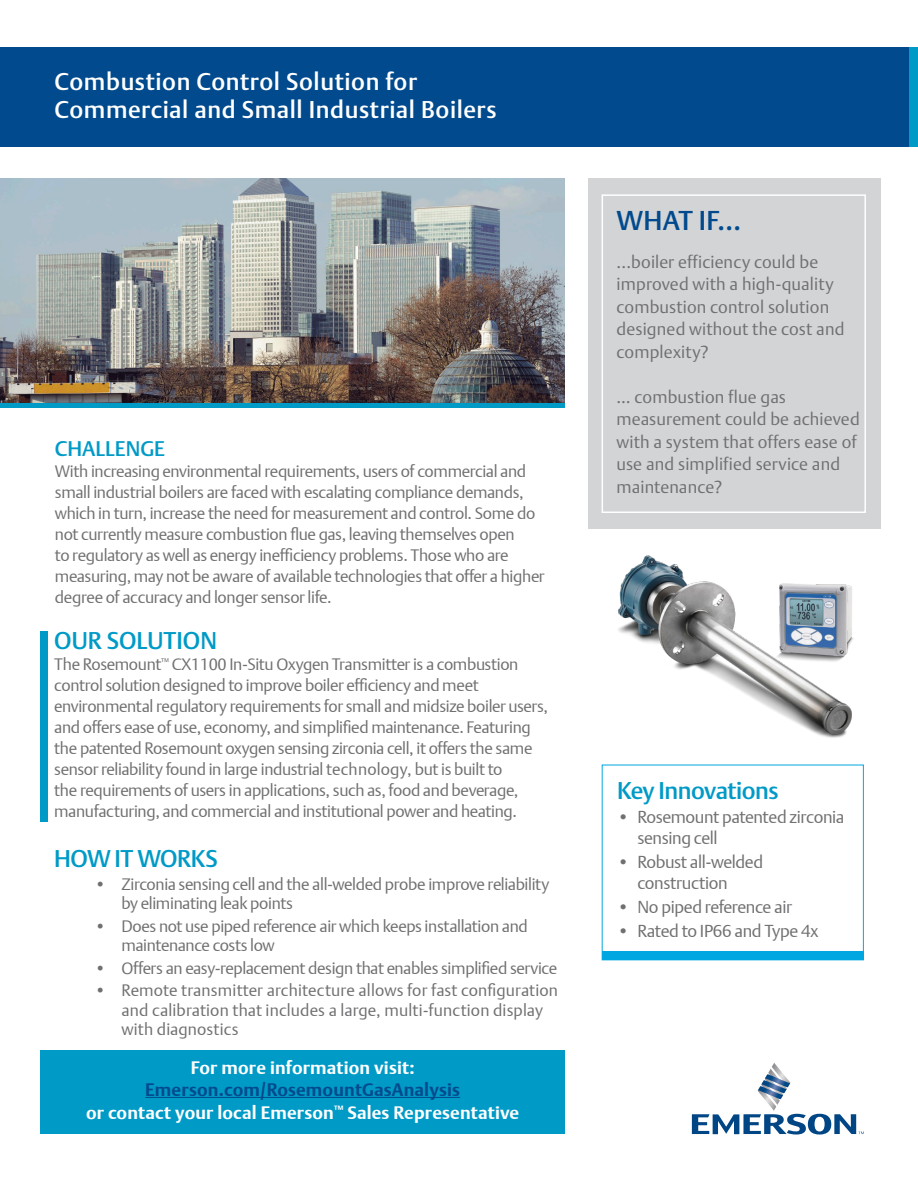
<style>
.page{position:relative;width:918px;height:1188px;background:#fff}
.page>*{position:absolute;margin:0;border:0;box-sizing:border-box;transform-origin:0 0}
.t1{font:27px "DTL Argo T Medium";letter-spacing:.01em;color:#004a8d}
.t2{font:24px/28.8px "DTL Argo T Medium";letter-spacing:.025em;color:#fff}
.t3{font:500 24px "DTL Argo T";letter-spacing:-.02em;color:#009ac7}
.t4{font:500 24px "DTL Argo T";color:#009ac7}
.t5{font:500 21px "DTL Argo T";color:#009ac7}
.t6{font:700 18px/22.5px "DTL Argo T";letter-spacing:.01em;color:#fff;text-align:center}
.t7{font:300 17.25px/22.5px "DTL Argo T";letter-spacing:.01em;color:#707073}
.t8{font:17.25px/21px "DTL Argo T Light";letter-spacing:-.02em;color:#707073}
.t9{font:16.5px/21px "DTL Argo T Light";letter-spacing:-.02em;color:#707073}
.t10{font:16.5px/19.5px "DTL Argo T Light";letter-spacing:.01em;color:#707073}
.s1{color:#004a8d}
</style>
<div class="page">
<img style="left:0;top:179px;width:565px;height:225px">
<div style="left:40px;top:1051px;width:525px;height:83px;background:#009ac7"></div>
<div style="left:0;top:47px;width:914px;height:99px;background:#004a8d"></div>
<div style="left:910px;top:47px;width:8px;height:99px;background:#009ac7"></div>
<div style="left:40px;top:631px;width:8px;height:190px;background:#009ac7"></div>
<div style="left:588px;top:179px;width:293px;height:350px;background:#d3d4d5"></div>
<div style="left:602px;top:194px;width:264px;height:319px;border:2px solid #fff"></div>
<svg style="left:692px;top:1062px;width:172px;height:73px"></svg>
<hr style="left:145px;top:1097px;width:315px;height:1px;background:#004a8d">
<img style="left:617px;top:556px;width:236px;height:182px">
<hr style="left:0;top:404px;width:565px;height:4px;background:#009ac7">
<div style="left:602px;top:765px;width:262px;height:195px;border:1px solid #00a7e1"></div>
<div style="left:602px;top:952px;width:262px;height:8px;background:#00a7e1"></div>
<h2 class="t2" style="left:55px;top:67px;width:444px">Combustion Control Solution for<br>Commercial and Small Industrial Boilers</h2>
<p class="t5" style="left:55px;top:436px;width:112px">CHALLENGE</p>
<p class="t9" style="left:55px;top:461px;width:491px">With increasing environmental requirements, users of commercial and small industrial boilers are faced with escalating compliance demands, which in turn, increase the need for measurement and control. Some do not currently measure combustion flue gas, leaving themselves open<br>to regulatory as well as energy inefficiency problems. Those who are measuring, may not be aware of available technologies that offer a higher degree of accuracy and longer sensor life.</p>
<h2 class="t4" style="left:54px;top:626px;width:164px">OUR SOLUTION</h2>
<p class="t9" style="left:54px;top:654px;width:495px">The Rosemount<sup>™</sup> CX1100 In-Situ Oxygen Transmitter is a combustion control solution designed to improve boiler efficiency and meet environmental regulatory requirements for small and midsize boiler users, and offers ease of use, economy, and simplified maintenance. Featuring the patented Rosemount oxygen sensing zirconia cell, it offers the same sensor reliability found in large industrial technology, but is built to<br>the requirements of users in applications, such as, food and beverage, manufacturing, and commercial and institutional power and heating.</p>
<h2 class="t3" style="left:54px;top:845px;width:165px">HOW IT WORKS</h2>
<p class="t9" style="left:121px;top:874px;width:429px;line-height:19.5px;text-indent:-27px">• Zirconia sensing cell and the all-welded probe improve reliability by eliminating leak points</p>
<p class="t9" style="left:121px;top:916px;width:408px;line-height:19.5px;text-indent:-27px">• Does not use piped reference air which keeps installation and maintenance costs low</p>
<p class="t9" style="left:94px;top:957px;width:464px">• Offers an easy-replacement design that enables simplified service</p>
<p class="t10" style="left:121px;top:981px;width:438px;text-indent:-27px">• Remote transmitter architecture allows for fast configuration and calibration that includes a large, multi-function display with diagnostics</p>
<p class="t6" style="left:191px;top:1056px;width:225px">For more information visit:</p>
<p class="t6" style="left:86px;top:1079px;width:435px"><span class="s1">Emerson.com/RosemountGasAnalysis<br></span>or contact your local Emerson<sup>™</sup> Sales Representative</p>
<h1 class="t1" style="left:617px;top:205px;width:126px">WHAT IF...</h1>
<p class="t7" style="left:617px;top:250px;width:229px">...boiler efficiency could be improved with a high-quality combustion control solution designed without the cost and complexity?</p>
<p class="t7" style="left:617px;top:385px;width:245px">… combustion flue gas measurement could be achieved with a system that offers ease of use and simplified service and maintenance?</p>
<h2 class="t3" style="left:617px;top:776px;width:163px">Key Innovations</h2>
<p class="t8" style="left:637px;top:806px;width:208px;text-indent:-20px">• Rosemount patented zirconia sensing cell</p>
<p class="t8" style="left:637px;top:851px;width:127px;text-indent:-20px">• Robust all-welded construction</p>
<p class="t8" style="left:617px;top:896px;width:177px">• No piped reference air</p>
<p class="t8" style="left:617px;top:920px;width:203px">• Rated to IP66 and Type 4x</p>
</div>
